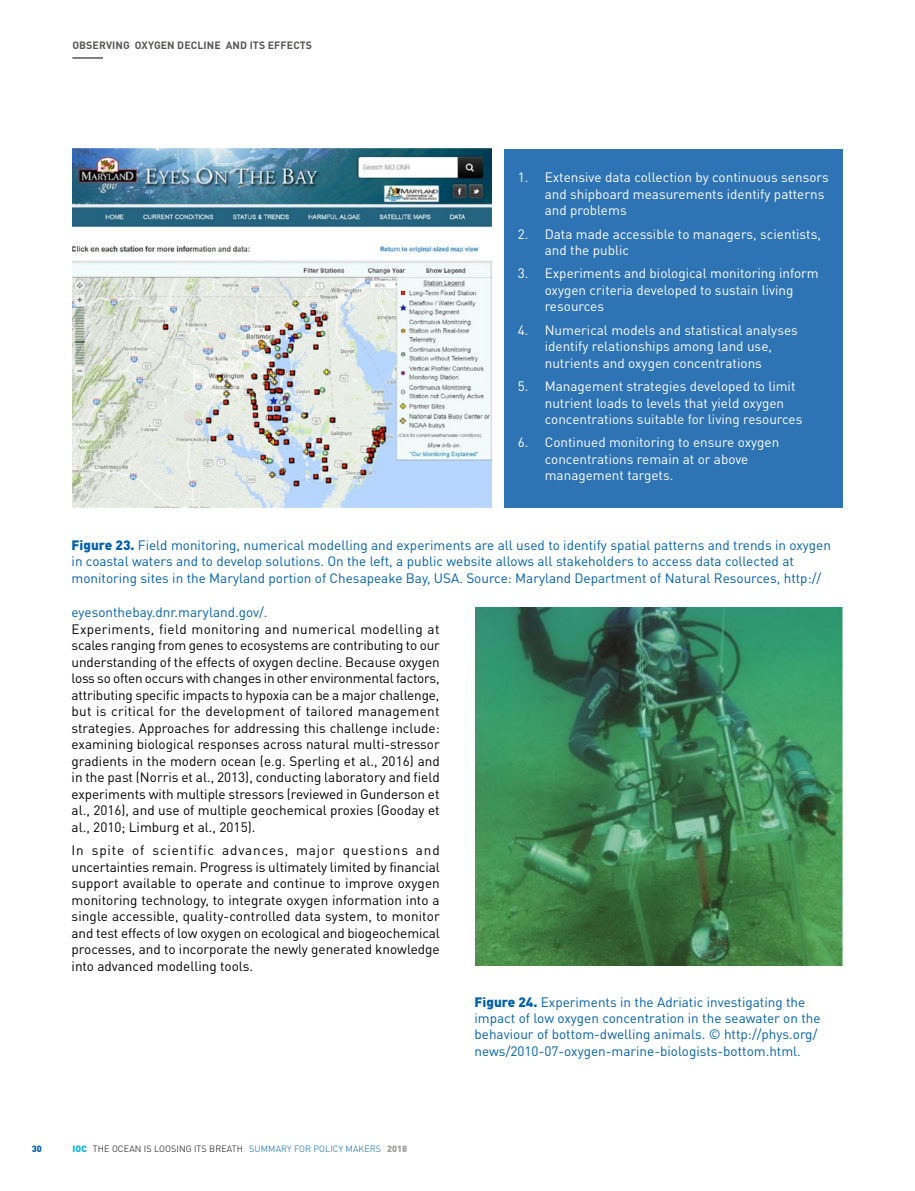
<style>
.page{position:relative;width:915px;height:1191px;background:#fff}
.page>*{position:absolute;margin:0;border:0;box-sizing:border-box;transform-origin:0 0}
.t1{font:13.5px/16.5px "DINOT";color:#000;text-align:justify}
.t2{font:13.5px/16.4px "DINOT";color:#0060a9}
.t3{font:13.5px/16.5px "DINOT";color:#fff}
.t4{font:700 10.5px "DINOT";letter-spacing:.01em;color:#575756}
.t5{font:300 9px "DINOT";letter-spacing:.01em;color:#000}
.t6{font:900 9px "DINOT";color:#0060a9}
.s1{font-weight:900}
.s2{font-weight:900;color:#00b2dd}
.s3{color:#0060a9}
.s4{font-weight:900;color:#9d9d9c}
</style>
<div class="page">
<hr style="left:72px;top:57px;width:31px;height:2px;background:#575756">
<img style="left:72px;top:149px;width:419px;height:358px">
<div style="left:504px;top:149px;width:338px;height:358px;background:#2e74b5"></div>
<img style="left:475px;top:607px;width:367px;height:358px">
<p class="t4" style="left:72px;top:38px;width:241px">OBSERVING OXYGEN DECLINE AND ITS EFFECTS</p>
<p class="t3" style="left:544px;top:169px;width:285px;text-indent:-27px">1. Extensive data collection by continuous sensors and shipboard measurements identify patterns and problems</p>
<p class="t3" style="left:544px;top:225px;width:277px;text-indent:-27px">2. Data made accessible to managers, scientists, and the public</p>
<p class="t3" style="left:544px;top:265px;width:275px;text-indent:-27px">3. Experiments and biological monitoring inform oxygen criteria developed to sustain living resources</p>
<p class="t3" style="left:544px;top:321px;width:254px;text-indent:-27px">4. Numerical models and statistical analyses identify relationships among land use, nutrients and oxygen concentrations</p>
<p class="t3" style="left:544px;top:377px;width:259px;text-indent:-27px">5. Management strategies developed to limit nutrient loads to levels that yield oxygen concentrations suitable for living resources</p>
<p class="t3" style="left:544px;top:433px;width:236px;text-indent:-27px">6. Continued monitoring to ensure oxygen concentrations remain at or above management targets.</p>
<p class="t2" style="left:72px;top:536px;width:760px"><span class="s1">Figure 23.</span> Field monitoring, numerical modelling and experiments are all used to identify spatial patterns and trends in oxygen in coastal waters and to develop solutions. On the left, a public website allows all stakeholders to access data collected at monitoring sites in the Maryland portion of Chesapeake Bay, USA. Source: Maryland Department of Natural Resources, http://</p>
<p class="t2" style="left:72px;top:604px;width:197px">eyesonthebay.dnr.maryland.gov/.</p>
<p class="t1" style="left:72px;top:620px;width:369px">Experiments, field monitoring and numerical modelling at scales ranging from genes to ecosystems are contributing to our understanding of the effects of oxygen decline. Because oxygen loss so often occurs with changes in other environmental factors, attributing specific impacts to hypoxia can be a major challenge, but is critical for the development of tailored management strategies. Approaches for addressing this challenge include: examining biological responses across natural multi-stressor gradients in the modern ocean (e.g. Sperling et al., 2016) and in the past (Norris et al., 2013), conducting laboratory and field experiments with multiple stressors (reviewed in Gunderson et al., 2016), and use of multiple geochemical proxies (Gooday et al., 2010; Limburg et al., 2015).</p>
<p class="t1" style="left:72px;top:841px;width:369px">In spite of scientific advances, major questions and uncertainties remain. Progress is ultimately limited by financial support available to operate and continue to improve oxygen monitoring technology, to integrate oxygen information into a single accessible, quality-controlled data system, to monitor and test effects of low oxygen on ecological and biogeochemical processes, and to incorporate the newly generated knowledge into advanced modelling tools.</p>
<p class="t6" style="left:32px;top:1142px;width:12px">30</p>
<p class="t5" style="left:72px;top:1142px;width:336px"><span class="s2">IOC</span> THE OCEAN IS LOOSING ITS BREATH <span class="s3">SUMMARY FOR POLICY MAKERS</span> <span class="s4">2018</span></p>
<p class="t2" style="left:474px;top:993px;width:347px"><span class="s1">Figure 24.</span> Experiments in the Adriatic investigating the impact of low oxygen concentration in the seawater on the behaviour of bottom-dwelling animals. © http://phys.org/ news/2010-07-oxygen-marine-biologists-bottom.html.</p>
</div>
